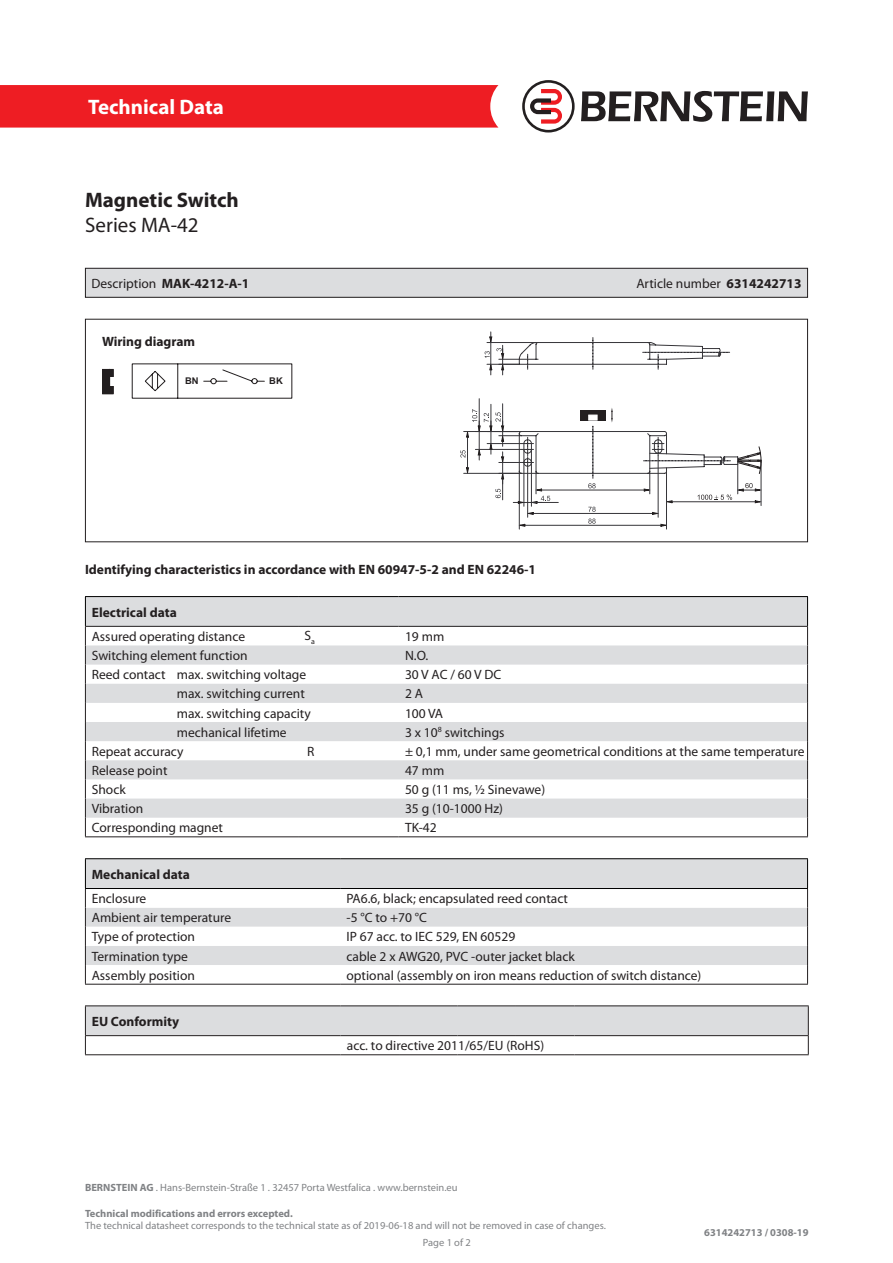
<style>
.page{position:relative;width:893px;height:1263px;background:#fff}
.page>*{position:absolute;margin:0;border:0;box-sizing:border-box;transform-origin:0 0}
.t1{font:700 21px "Myriad Pro";color:#231f20}
.t2{font:700 21px "Myriad Pro";color:#fff}
.t3{font:21px "Myriad Pro";color:#231f20}
.t4{font:13.5px "Myriad Pro";color:#231f20}
.t5{font:700 13.5px "Myriad Pro";color:#231f20}
.t6{font:10.5px/16.8px "Myriad Pro";color:#808285}
.t7{font:700 10.5px "Myriad Pro";color:#808285}
.t8{font:700 9.3px "Arial";color:#231f20}
.s1{font-weight:400}
.s2{font-weight:700}
</style>
<div class="page">
<div style="left:0;top:85px;width:498px;height:43px;background:#ee1d23"></div>
<svg style="left:581px;top:91px;width:227px;height:31px"></svg>
<svg style="left:522px;top:80px;width:53px;height:53px"></svg>
<svg style="left:132px;top:364px;width:160px;height:34px"></svg>
<svg style="left:102px;top:368px;width:12px;height:27px"></svg>
<hr style="left:761px;top:461px;width:1px;height:45px;background:#363539">
<hr style="left:519px;top:471px;width:1px;height:58px;background:#363539">
<hr style="left:666px;top:471px;width:1px;height:58px;background:#363539">
<svg style="left:460px;top:332px;width:301px;height:194px"></svg>
<div style="left:85px;top:268px;width:722px;height:29px;background:#dcdddf"></div>
<div style="left:85px;top:268px;width:723px;height:30px;border:1px solid #231f20"></div>
<div style="left:86px;top:859px;width:721px;height:29px;background:#dcdddf"></div>
<svg style="left:86px;top:908px;width:721px;height:76px;fill:#dcdddf"></svg>
<hr style="left:85px;top:858px;width:255px;height:1px;background:#000">
<hr style="left:340px;top:858px;width:468px;height:1px;background:#000">
<hr style="left:85px;top:888px;width:255px;height:1px;background:#000">
<hr style="left:340px;top:888px;width:468px;height:1px;background:#000">
<svg style="left:85px;top:859px;width:1px;height:125px"></svg>
<svg style="left:807px;top:859px;width:1px;height:125px"></svg>
<hr style="left:85px;top:984px;width:255px;height:1px;background:#231f20">
<hr style="left:340px;top:984px;width:468px;height:1px;background:#231f20">
<svg style="left:86px;top:597px;width:721px;height:221px;fill:#dcdddf"></svg>
<hr style="left:85px;top:596px;width:213px;height:1px;background:#000">
<hr style="left:298px;top:596px;width:101px;height:1px;background:#000">
<hr style="left:399px;top:596px;width:409px;height:1px;background:#000">
<hr style="left:85px;top:626px;width:213px;height:1px;background:#231f20">
<hr style="left:298px;top:626px;width:101px;height:1px;background:#231f20">
<hr style="left:399px;top:626px;width:409px;height:1px;background:#231f20">
<svg style="left:807px;top:597px;width:1px;height:239px"></svg>
<hr style="left:85px;top:836px;width:213px;height:1px;background:#231f20">
<hr style="left:298px;top:836px;width:101px;height:1px;background:#231f20">
<hr style="left:399px;top:836px;width:409px;height:1px;background:#231f20">
<svg style="left:85px;top:597px;width:1px;height:239px"></svg>
<svg style="left:85px;top:1006px;width:724px;height:48px"></svg>
<hr style="left:85px;top:1005px;width:256px;height:1px;background:#231f20">
<hr style="left:341px;top:1005px;width:58px;height:1px;background:#231f20">
<hr style="left:399px;top:1005px;width:58px;height:1px;background:#231f20">
<hr style="left:457px;top:1005px;width:59px;height:1px;background:#231f20">
<hr style="left:516px;top:1005px;width:58px;height:1px;background:#231f20">
<hr style="left:574px;top:1005px;width:235px;height:1px;background:#231f20">
<hr style="left:85px;top:1035px;width:256px;height:1px;background:#231f20">
<hr style="left:341px;top:1035px;width:58px;height:1px;background:#231f20">
<hr style="left:399px;top:1035px;width:58px;height:1px;background:#231f20">
<hr style="left:457px;top:1035px;width:59px;height:1px;background:#231f20">
<hr style="left:516px;top:1035px;width:58px;height:1px;background:#231f20">
<hr style="left:574px;top:1035px;width:235px;height:1px;background:#231f20">
<hr style="left:85px;top:1054px;width:256px;height:1px;background:#231f20">
<hr style="left:341px;top:1054px;width:58px;height:1px;background:#231f20">
<hr style="left:399px;top:1054px;width:58px;height:1px;background:#231f20">
<hr style="left:457px;top:1054px;width:59px;height:1px;background:#231f20">
<hr style="left:516px;top:1054px;width:58px;height:1px;background:#231f20">
<hr style="left:574px;top:1054px;width:235px;height:1px;background:#231f20">
<h1 class="t2" style="left:88px;top:93px;width:137px">Technical Data</h1>
<p class="t1" style="left:85px;top:186px;width:155px">Magnetic Switch</p>
<p class="t3" style="left:85px;top:212px;width:115px">Series MA-42</p>
<p class="t5" style="left:91px;top:274px;width:159px"><span class="s1">Description</span> MAK-4212-A-1</p>
<p class="t4" style="left:636px;top:275px;width:167px">Article number <span class="s2">6314242713</span></p>
<p class="t5" style="left:102px;top:333px;width:95px">Wiring diagram</p>
<p class="t8" style="left:185px;top:374px;width:15px">BN</p>
<p class="t8" style="left:269px;top:374px;width:15px">BK</p>
<p class="t5" style="left:85px;top:560px;width:452px">Identifying characteristics in accordance with EN 60947-5-2 and EN 62246-1</p>
<p class="t5" style="left:92px;top:603px;width:87px">Electrical data</p>
<p class="t4" style="left:92px;top:628px;width:155px">Assured operating distance</p>
<p class="t4" style="left:304px;top:627px;width:12px">S<sub>a</sub></p>
<p class="t4" style="left:405px;top:628px;width:41px">19 mm</p>
<p class="t4" style="left:92px;top:647px;width:157px">Switching element function</p>
<p class="t4" style="left:405px;top:647px;width:25px">N.O.</p>
<p class="t4" style="left:92px;top:666px;width:216px">Reed contact max. switching voltage</p>
<p class="t4" style="left:405px;top:666px;width:98px">30 V AC / 60 V DC</p>
<p class="t4" style="left:177px;top:685px;width:130px">max. switching current</p>
<p class="t4" style="left:405px;top:685px;width:20px">2 A</p>
<p class="t4" style="left:177px;top:705px;width:135px">max. switching capacity</p>
<p class="t4" style="left:405px;top:705px;width:40px">100 VA</p>
<p class="t4" style="left:177px;top:724px;width:111px">mechanical lifetime</p>
<p class="t4" style="left:405px;top:724px;width:101px">3 x 10<sup>8</sup> switchings</p>
<p class="t4" style="left:92px;top:743px;width:93px">Repeat accuracy</p>
<p class="t4" style="left:307px;top:743px;width:9px">R</p>
<p class="t4" style="left:405px;top:743px;width:401px">± 0,1 mm, under same geometrical conditions at the same temperature</p>
<p class="t4" style="left:92px;top:762px;width:77px">Release point</p>
<p class="t4" style="left:405px;top:762px;width:41px">47 mm</p>
<p class="t4" style="left:92px;top:781px;width:35px">Shock</p>
<p class="t4" style="left:405px;top:781px;width:142px">50 g (11 ms, ½ Sinevawe)</p>
<p class="t4" style="left:92px;top:800px;width:53px">Vibration</p>
<p class="t4" style="left:405px;top:800px;width:100px">35 g (10-1000 Hz)</p>
<p class="t4" style="left:92px;top:819px;width:133px">Corresponding magnet</p>
<p class="t4" style="left:405px;top:819px;width:33px">TK-42</p>
<p class="t5" style="left:92px;top:865px;width:100px">Mechanical data</p>
<p class="t4" style="left:92px;top:890px;width:56px">Enclosure</p>
<p class="t4" style="left:347px;top:890px;width:223px">PA6.6, black; encapsulated reed contact</p>
<p class="t4" style="left:92px;top:909px;width:141px">Ambient air temperature</p>
<p class="t4" style="left:347px;top:909px;width:82px">-5 °C to +70 °C</p>
<p class="t4" style="left:92px;top:928px;width:105px">Type of protection</p>
<p class="t4" style="left:347px;top:928px;width:170px">IP 67 acc. to IEC 529, EN 60529</p>
<p class="t4" style="left:92px;top:948px;width:98px">Termination type</p>
<p class="t4" style="left:347px;top:948px;width:230px">cable 2 x AWG20, PVC -outer jacket black</p>
<p class="t4" style="left:92px;top:967px;width:105px">Assembly position</p>
<p class="t4" style="left:347px;top:967px;width:356px">optional (assembly on iron means reduction of switch distance)</p>
<p class="t5" style="left:92px;top:1012px;width:89px">EU Conformity</p>
<p class="t4" style="left:347px;top:1037px;width:199px">acc. to directive 2011/65/EU (RoHS)</p>
<p class="t6" style="left:85px;top:1179px;width:374px"><span class="s2">BERNSTEIN AG</span> . Hans-Bernstein-Straße 1 . 32457 Porta Westfalica . www.bernstein.eu</p>
<p class="t7" style="left:85px;top:1206px;width:209px">Technical modifications and errors excepted.</p>
<p class="t6" style="left:423px;top:1217px;width:184px;text-indent:-338px">The technical datasheet corresponds to the technical state as of 2019-06-18 and will not be removed in case of changes.<br>Page 1 of 2</p>
<p class="t7" style="left:704px;top:1226px;width:106px">6314242713 / 0308-19</p>
</div>
